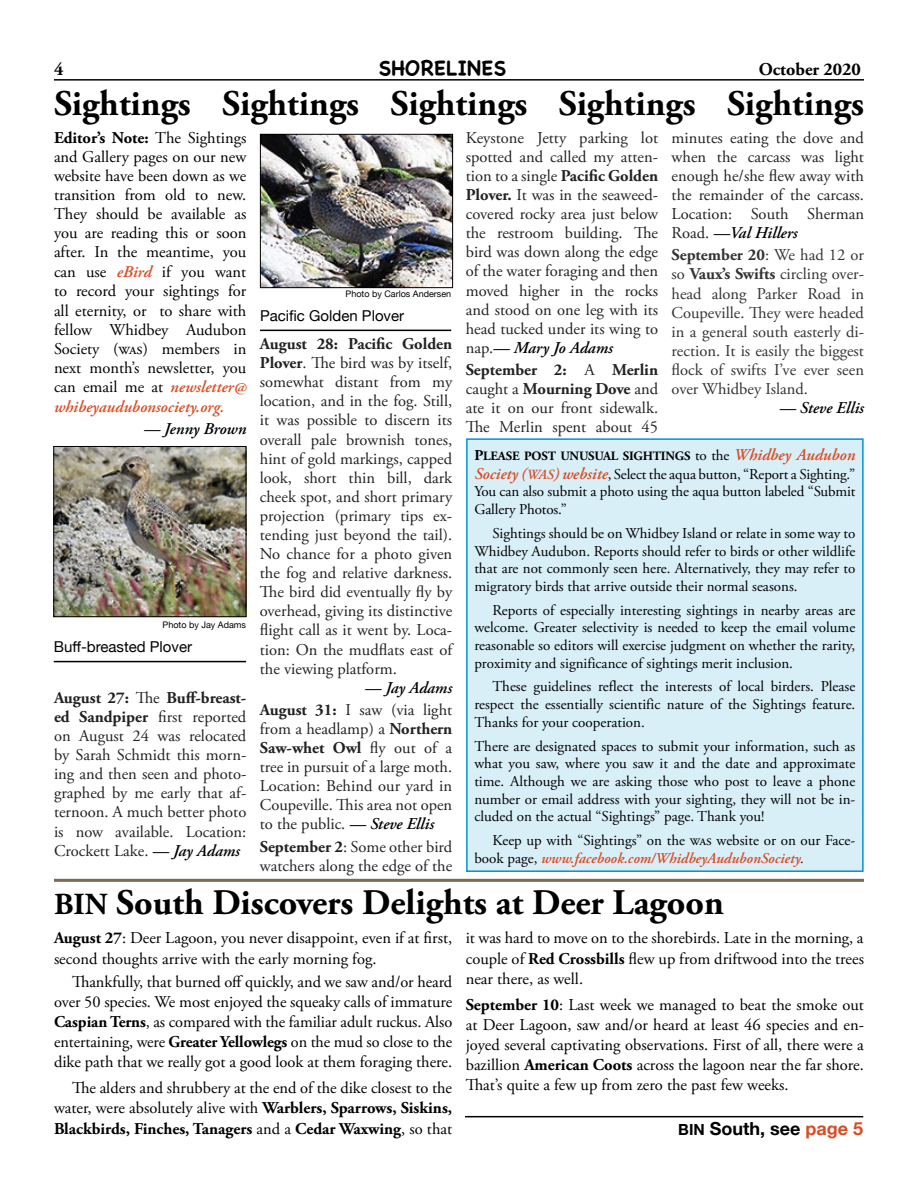
<style>
.page{position:relative;width:918px;height:1188px;background:#fff}
.page>*{position:absolute;margin:0;border:0;box-sizing:border-box;transform-origin:0 0}
.Heading{font:700 36px "Adobe Garamond Pro";color:#000}
.eHeading-lineAbove{font:700 36px "Adobe Garamond Pro";color:#000}
.t1{font:700 21px "Chalkboard SE";color:#000}
.continued_on{font:700 18px "Helvetica Neue";color:#000}
.t2{font:700 18px "Adobe Garamond Pro";color:#000}
.Sightings{font:16.5px/19px "Adobe Garamond Pro";color:#222;text-align:justify}
.Sightings-2{font:16.5px/19.2px "Adobe Garamond Pro";color:#000;text-align:justify}
.body_text{font:16.5px/20.1px "Adobe Garamond Pro";color:#000;text-align:justify}
.Sightings-3{font:16.5px/19px "Adobe Garamond Pro";color:#333;text-align:justify}
.Sighter{font:italic 600 16.5px "Adobe Garamond Pro";color:#000}
.author{font:italic 600 16.5px "Adobe Garamond Pro";letter-spacing:-.005em;color:#000}
.t3{font:15px/17.7px "Adobe Garamond Pro";color:#000;text-align:justify}
.t4{font:15px "Helvetica Neue";color:#000}
.t5{font:12.75px "Adobe Garamond Pro Bold SC850";letter-spacing:-.01em;color:#000}
.credit{font:9px "Helvetica Neue";color:#000}
.s1{font-weight:700}
.s2{font-weight:600;font-style:italic;color:#da4b22}
.s3{font-weight:600;font-style:italic;color:#000}
.s4{font-size:15px}
.s5{font-family:"Adobe Garamond Pro";font-size:15px}
.s6{font-family:"Adobe Garamond Pro";font-weight:600;font-style:italic;font-size:16.5px;color:#da4b22}
.s7{font-weight:600;font-style:italic;font-size:16.5px;color:#da4b22}
.s8{font-family:"Adobe Garamond Pro Semibold Italic SC850";font-size:14.1px;color:#da4b22}
.s9{font-style:italic}
.s10{font-family:"Adobe Garamond Pro Bold SC850";font-weight:400;font-size:30.6px}
.s11{font-family:"Helvetica Neue Bold SC850";font-weight:400;font-size:15.3px}
.s12{color:#da4b22}
</style>
<div class="page">
<hr style="left:54px;top:79px;width:810px;height:2px;background:#000">
<hr style="left:54px;top:879px;width:810px;height:3px;background:#7c6a55">
<img style="left:55px;top:448px;width:189px;height:167px">
<div style="left:53px;top:446px;width:193px;height:171px;border:1px solid #000"></div>
<hr style="left:54px;top:661px;width:192px;height:1px;background:#000">
<img style="left:262px;top:136px;width:189px;height:150px">
<div style="left:260px;top:134px;width:193px;height:154px;border:1px solid #000"></div>
<hr style="left:260px;top:330px;width:191px;height:1px;background:#000">
<hr style="left:465px;top:1116px;width:398px;height:1px;background:#000">
<div style="left:467px;top:439px;width:396px;height:432px;background:#d9eff8"></div>
<div style="left:466px;top:438px;width:398px;height:434px;border:2px solid #0193cf"></div>
<p class="t2" style="left:54px;top:58px;width:11px">4</p>
<p class="t1" style="left:379px;top:55px;width:129px">SHORELINES</p>
<p class="t2" style="left:759px;top:58px;width:104px">October 2020</p>
<p class="Heading" style="left:54px;top:82px;width:812px">Sightings Sightings Sightings Sightings Sightings</p>
<p class="Sightings-2" style="left:54px;top:129px;width:194px"><span class="s1">Editor’s Note:</span> The Sightings and Gallery pages on our new website have been down as we transition from old to new.<br>They should be available as you are reading this or soon after. In the meantime, you can use <span class="s2">eBird</span> if you want to record your sightings for all eternity, or to share with fellow Whidbey Audubon Society (was) members in next month’s newsletter, you can email me at <span class="s2">newsletter@ whibeyaudubonsociety.org.</span></p>
<p class="author" style="left:144px;top:419px;width:104px">— Jenny Brown</p>
<p class="Sightings" style="left:466px;top:129px;width:194px">Keystone Jetty parking lot spotted and called my atten&shy;tion to a single <span class="s1">Pacific Golden Plover.</span> It was in the seaweed&shy;covered rocky area just below the restroom building. The bird was down along the edge of the water foraging and then moved higher in the rocks and stood on one leg with its head tucked under its wing to nap.<span class="s3">— Mary Jo Adams</span></p>
<p class="Sightings" style="left:466px;top:361px;width:194px"><span class="s1">September 2:</span> A <span class="s1">Merlin </span>caught a <span class="s1">Mourning Dove</span> and ate it on our front sidewalk.<br>The Merlin spent about 45</p>
<p class="Sightings" style="left:672px;top:129px;width:194px">minutes eating the dove and when the carcass was light enough he/she flew away with the remainder of the carcass.<br>Location: South Sherman Road. <span class="s3">—Val Hillers</span></p>
<p class="Sightings-3" style="left:672px;top:246px;width:194px"><span class="s1">September 20</span>: We had 12 or so <span class="s1">Vaux’s Swifts</span> circling over&shy;head along Parker Road in Coupeville. They were headed in a general south easterly di&shy;rection. It is easily the biggest flock of swifts I’ve ever seen over Whidbey Island.</p>
<p class="Sighter" style="left:779px;top:398px;width:86px">— Steve Ellis</p>
<p class="credit" style="left:346px;top:287px;width:107px">Photo by Carlos Andersen</p>
<p class="t4" style="left:260px;top:304px;width:146px">Pacific Golden Plover</p>
<p class="Sightings" style="left:260px;top:335px;width:196px"><span class="s1">August 28: Pacific Golden Plover</span>. The bird was by itself, somewhat distant from my location, and in the fog. Still, it was possible to discern its overall pale brownish tones, hint of gold markings, capped look, short thin bill, dark cheek spot, and short primary projection (primary tips ex&shy;tending just beyond the tail).<br>No chance for a photo given the fog and relative darkness.<br>The bird did eventually fly by overhead, giving its distinctive flight call as it went by. Loca&shy;tion: On the mudflats east of the viewing platform.</p>
<p class="Sighter" style="left:365px;top:678px;width:89px">— Jay Adams</p>
<p class="Sightings" style="left:260px;top:701px;width:194px"><span class="s1">August 31:</span> I saw (via light from a headlamp) a <span class="s1">Northern Saw-whet Owl</span> fly out of a tree in pursuit of a large moth.<br>Location: Behind our yard in Coupeville. This area not open to the public. <span class="s3">— Steve Ellis</span></p>
<p class="Sightings" style="left:260px;top:837px;width:194px"><span class="s1">September 2</span>: Some other bird watchers along the edge of the</p>
<p class="t5" style="left:474px;top:448px;width:383px"><span class="s4">P</span>LEASE POST UNUSUAL SIGHTINGS <span class="s5">to the</span> <span class="s6">Whidbey Audubon</span></p>
<p class="t3" style="left:474px;top:466px;width:383px"><span class="s7">Society (</span><span class="s8">WAS</span><span class="s7">) website</span>, Select the aqua button, “Report a Sighting.” You can also submit a photo using the aqua button labeled “Submit Gallery Photos.”</p>
<p class="t3" style="left:474px;top:525px;width:383px;text-indent:18px">Sightings should be on Whidbey Island or relate in some way to Whidbey Audubon. Reports should refer to birds or other wildlife that are not commonly seen here. Alternatively, they may refer to migratory birds that arrive outside their normal seasons.</p>
<p class="t3" style="left:474px;top:602px;width:383px;text-indent:18px">Reports of especially interesting sightings in nearby areas are welcome. Greater selectivity is needed to keep the email volume reasonable so editors will exercise judgment on whether the rarity, proximity and significance of sightings merit inclusion.</p>
<p class="t3" style="left:474px;top:678px;width:383px;text-indent:18px">These guidelines reflect the interests of local birders. Please respect the essentially scientific nature of the Sightings feature.<br>Thanks for your cooperation.</p>
<p class="t3" style="left:474px;top:737px;width:383px">There are designated spaces to submit your information, such as what you saw, where you saw it and the date and approximate time. Although we are asking those who post to leave a phone number or email address with your sighting, they will not be in&shy;cluded on the actual “Sightings” page. Thank you!</p>
<p class="t3" style="left:474px;top:832px;width:383px;text-indent:18px">Keep up with “Sightings” on the was website or on our Face&shy;book page, <span class="s2">www.facebook.com/WhidbeyAudubonSociety</span><span class="s9">.</span></p>
<p class="credit" style="left:163px;top:618px;width:85px">Photo by Jay Adams</p>
<p class="t4" style="left:54px;top:636px;width:140px">Buff-breasted Plover</p>
<p class="Sightings" style="left:54px;top:689px;width:194px"><span class="s1">August 27:</span> The <span class="s1">Buff-breast&shy;ed Sandpiper</span> first reported on August 24 was relocated by Sarah Schmidt this morn&shy;ing and then seen and photo&shy;graphed by me early that af&shy;ternoon. A much better photo is now available. Location:<br>Crockett Lake. <span class="s3">— Jay Adams</span></p>
<p class="eHeading-lineAbove" style="left:54px;top:882px;width:671px"><span class="s10">BIN</span> South Discovers Delights at Deer Lagoon</p>
<p class="Sightings-2" style="left:54px;top:929px;width:400px;line-height:20.1px"><span class="s1">August 27</span>: Deer Lagoon, you never disappoint, even if at first, second thoughts arrive with the early morning fog.</p>
<p class="body_text" style="left:54px;top:972px;width:400px;text-indent:18px">Thankfully, that burned off quickly, and we saw and/or heard over 50 species. We most enjoyed the squeaky calls of immature <span class="s1">Caspian Terns</span>, as compared with the familiar adult ruckus. Also entertaining, were <span class="s1">Greater Yellowlegs</span> on the mud so close to the dike path that we really got a good look at them foraging there.</p>
<p class="body_text" style="left:54px;top:1079px;width:400px;text-indent:18px">The alders and shrubbery at the end of the dike closest to the water, were absolutely alive with <span class="s1">Warblers, Sparrows, Siskins, Blackbirds, Finches, Tanagers</span> and a <span class="s1">Cedar Waxwing</span>, so that</p>
<p class="body_text" style="left:466px;top:929px;width:400px">it was hard to move on to the shorebirds. Late in the morning, a couple of <span class="s1">Red Crossbills</span> flew up from driftwood into the trees near there, as well.</p>
<p class="Sightings-2" style="left:466px;top:995px;width:400px;line-height:20.1px"><span class="s1">September 10</span>: Last week we managed to beat the smoke out at Deer Lagoon, saw and/or heard at least 46 species and en&shy;joyed several captivating observations. First of all, there were a bazillion <span class="s1">American Coots</span> across the lagoon near the far shore.<br>That’s quite a few up from zero the past few weeks.</p>
<p class="continued_on" style="left:678px;top:1115px;width:187px"><span class="s11">bin</span> South, see <span class="s12">page 5</span></p>
</div>
